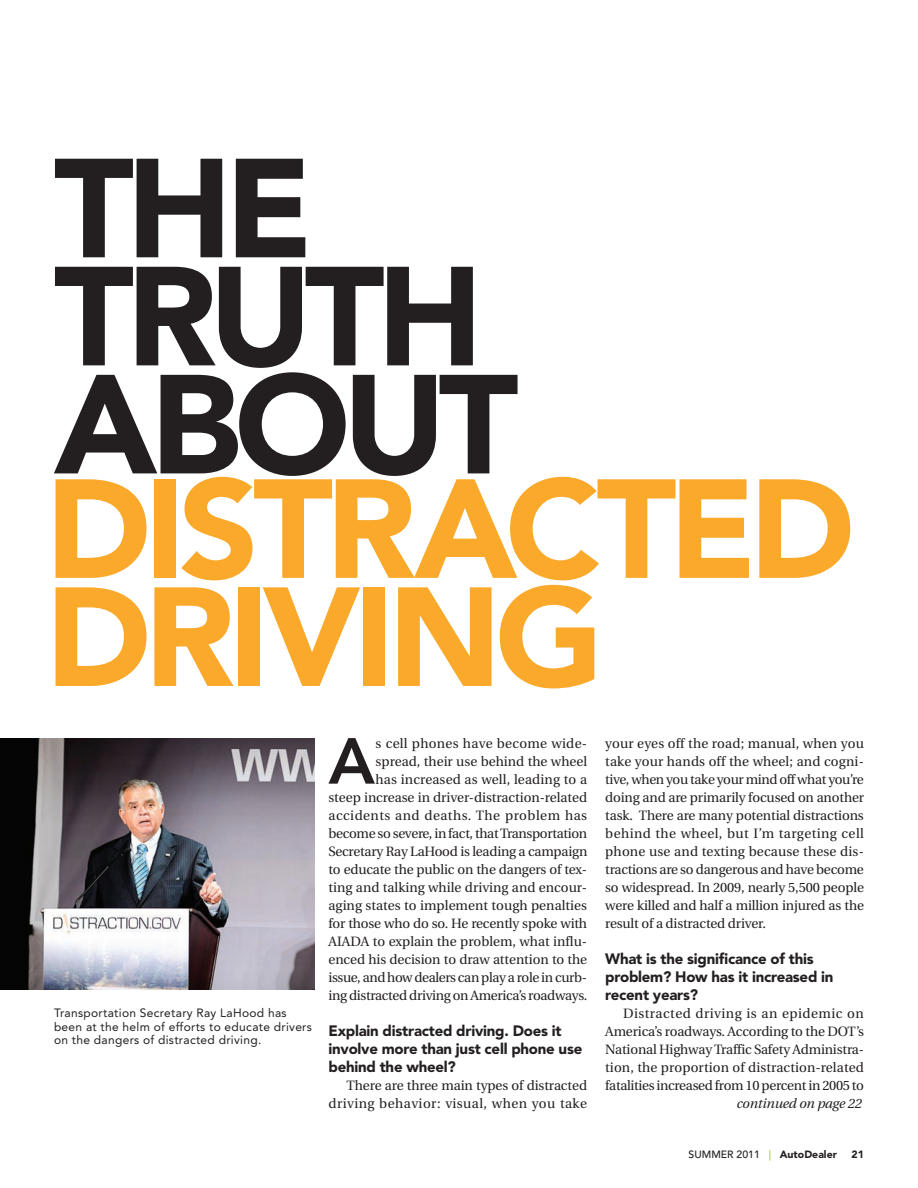
<style>
.page{position:relative;width:918px;height:1188px;background:#fff}
.page>*{position:absolute;margin:0;border:0;box-sizing:border-box;transform-origin:0 0}
.t1{font:900 139.2px/108px "Avenir";letter-spacing:-.05em;color:#faa92a}
.t2{font:900 139.2px/108px "Avenir";letter-spacing:-.055em;color:#231f20}
.t3{font:800 64.35px "Avenir";color:#231f20}
.t4{font:900 15px/18px "Avenir";letter-spacing:-.015em;color:#231f20}
.t5{font:13.5px/18px "Utopia";letter-spacing:-.005em;color:#231f20;text-align:right}
.t6{font:italic 13.5px "Utopia";letter-spacing:-.01em;color:#231f20}
.t7{font:12px/13.5px "Avenir";letter-spacing:.025em;color:#231f20}
.t8{font:500 10.5px "Avenir";color:#231f20}
.t9{font:900 10.5px "Avenir";color:#231f20}
.s1{color:#a0cc42}
.s2{font-weight:900}
</style>
<div class="page">
<img style="left:0;top:738px;width:315px;height:251px">
<h1 class="t2" style="left:54px;top:154px;width:466px">THE<br>TRUTH<br>ABOUT</h1>
<h1 class="t1" style="left:46px;top:475px;width:811px">DISTRACTED<br>DRIVING</h1>
<p class="t7" style="left:54px;top:1006px;width:259px">Transportation Secretary Ray LaHood has been at the helm of efforts to educate drivers on the dangers of distracted driving.</p>
<p class="t5" style="left:328px;top:734px;width:260px">s cell phones have become wide&shy;spread, their use behind the wheel<br>has increased as well, leading to a<br>steep increase in driver-distraction-related accidents and deaths. The problem has become so severe, in fact, that Transportation Secretary Ray LaHood is leading a campaign to educate the public on the dangers of tex&shy;ting and talking while driving and encour&shy;aging states to implement tough penalties for those who do so. He recently spoke with AIADA to explain the problem, what influ&shy;enced his decision to draw attention to the issue, and how dealers can play a role in curb&shy;ing distracted driving on America’s roadways.</p>
<p class="t4" style="left:328px;top:1021px;width:255px">Explain distracted driving. Does it involve more than just cell phone use behind the wheel?</p>
<p class="t5" style="left:329px;top:1076px;width:260px">There are three main types of distracted driving behavior: visual, when you take</p>
<h2 class="t3" style="left:328px;top:723px;width:48px">A</h2>
<p class="t5" style="left:605px;top:734px;width:260px;text-align:justify">your eyes off the road; manual, when you take your hands off the wheel; and cogni&shy;tive, when you take your mind off what you’re doing and are primarily focused on another task. There are many potential distractions behind the wheel, but I’m targeting cell phone use and texting because these dis&shy;tractions are so dangerous and have become so widespread. In 2009, nearly 5,500 people were killed and half a million injured as the result of a distracted driver.</p>
<p class="t4" style="left:605px;top:949px;width:230px">What is the significance of this problem? How has it increased in recent years?</p>
<p class="t5" style="left:605px;top:1004px;width:260px;text-align:justify;text-indent:18px">Distracted driving is an epidemic on America’s roadways. According to the DOT’s National Highway Traffic Safety Administra&shy;tion, the proportion of distraction-related fatalities increased from 10 percent in 2005 to</p>
<p class="t6" style="left:737px;top:1096px;width:127px">continued on page 22</p>
<p class="t8" style="left:689px;top:1148px;width:150px">SUMMER 2011 <span class="s1">|</span> <span class="s2">AutoDealer</span></p>
<p class="t9" style="left:852px;top:1148px;width:14px">21</p>
</div>
